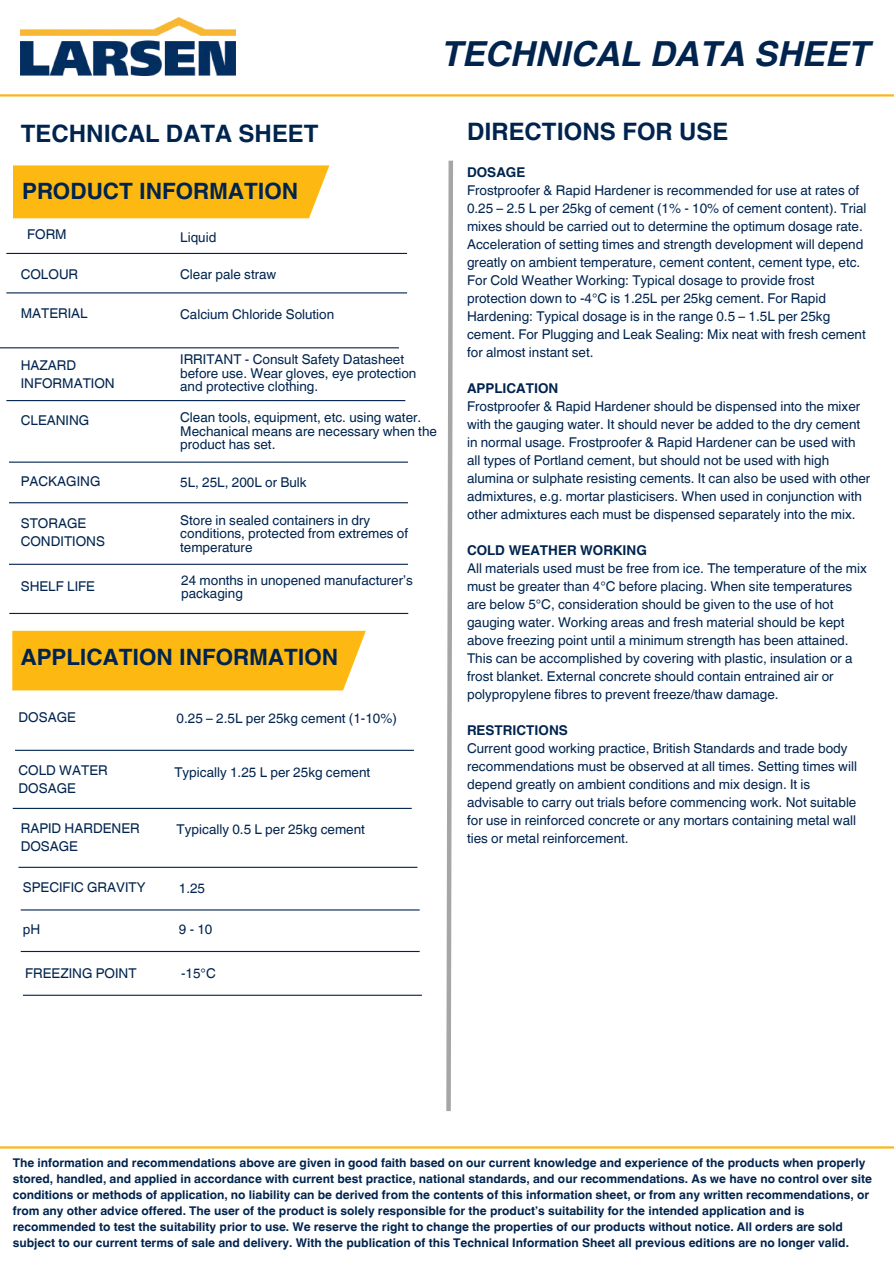
<style>
.page{position:relative;width:894px;height:1264px;background:#fff}
.page>*{position:absolute;margin:0;border:0;box-sizing:border-box;transform-origin:0 0}
.t1{font:italic 700 34.5px "Helvetica World";color:#01244e}
.t2{font:700 24px "Helvetica World";color:#01244e}
.t3{font:700 22.5px "Helvetica World";color:#01244e}
.t4{font:13.5px/18px "Helvetica World";color:#01244e}
.t5{font:700 13.5px "Helvetica World";color:#01244e}
.t6{font:700 12px/16px "Helvetica World";color:#01244e}
</style>
<div class="page">
<hr style="left:0;top:94px;width:893px;height:3px;background:#fcb61a">
<hr style="left:0;top:1146px;width:893px;height:2px;background:#fcb61a">
<hr style="left:0;top:347px;width:399px;height:1px;background:#01244e">
<hr style="left:6px;top:253px;width:401px;height:1px;background:#01244e">
<hr style="left:9px;top:461px;width:399px;height:1px;background:#01244e">
<img style="left:21px;top:17px;width:215px;height:59px">
<svg style="left:446px;top:160px;width:7px;height:951px"></svg>
<div style="left:13px;top:165px;width:316px;height:53px;background:#fdb911"></div>
<hr style="left:9px;top:502px;width:399px;height:1px;background:#01244e">
<hr style="left:9px;top:563px;width:399px;height:2px;background:#01244e">
<hr style="left:9px;top:613px;width:399px;height:1px;background:#01244e">
<hr style="left:6px;top:292px;width:401px;height:1px;background:#01244e">
<hr style="left:6px;top:400px;width:399px;height:1px;background:#01244e">
<div style="left:12px;top:631px;width:354px;height:59px;background:#fdb911"></div>
<hr style="left:15px;top:749px;width:399px;height:2px;background:#01244e">
<hr style="left:13px;top:807px;width:398px;height:2px;background:#01244e">
<hr style="left:18px;top:866px;width:399px;height:1px;background:#01244e">
<hr style="left:21px;top:909px;width:398px;height:1px;background:#01244e">
<hr style="left:21px;top:950px;width:398px;height:2px;background:#01244e">
<hr style="left:23px;top:994px;width:399px;height:1px;background:#01244e">
<h1 class="t1" style="left:442px;top:26px;width:429px">TECHNICAL DATA SHEET</h1>
<h2 class="t2" style="left:21px;top:114px;width:299px">TECHNICAL DATA SHEET</h2>
<h2 class="t2" style="left:467px;top:112px;width:263px">DIRECTIONS FOR USE</h2>
<h3 class="t3" style="left:22px;top:173px;width:277px">PRODUCT INFORMATION</h3>
<p class="t4" style="left:27px;top:226px;width:41px">FORM</p>
<p class="t5" style="left:467px;top:161px;width:60px">DOSAGE</p>
<p class="t4" style="left:467px;top:181px;width:401px">Frostproofer &amp; Rapid Hardener is recommended for use at rates of 0.25 – 2.5 L per 25kg of cement (1% - 10% of cement content). Trial mixes should be carried out to determine the optimum dosage rate.<br>Acceleration of setting times and strength development will depend greatly on ambient temperature, cement content, cement type, etc.<br>For Cold Weather Working: Typical dosage to provide frost protection down to -4°C is 1.25L per 25kg cement. For Rapid Hardening: Typical dosage is in the range 0.5 – 1.5L per 25kg cement. For Plugging and Leak Sealing: Mix neat with fresh cement for almost instant set.</p>
<p class="t5" style="left:467px;top:377px;width:93px">APPLICATION</p>
<p class="t4" style="left:467px;top:397px;width:404px">Frostproofer &amp; Rapid Hardener should be dispensed into the mixer with the gauging water. It should never be added to the dry cement in normal usage. Frostproofer &amp; Rapid Hardener can be used with all types of Portland cement, but should not be used with high alumina or sulphate resisting cements. It can also be used with other admixtures, e.g. mortar plasticisers. When used in conjunction with other admixtures each must be dispensed separately into the mix.</p>
<p class="t5" style="left:467px;top:539px;width:181px">COLD WEATHER WORKING</p>
<p class="t4" style="left:467px;top:559px;width:401px">All materials used must be free from ice. The temperature of the mix must be greater than 4°C before placing. When site temperatures are below 5°C, consideration should be given to the use of hot gauging water. Working areas and fresh material should be kept above freezing point until a minimum strength has been attained.<br>This can be accomplished by covering with plastic, insulation or a frost blanket. External concrete should contain entrained air or polypropylene fibres to prevent freeze/thaw damage.</p>
<p class="t5" style="left:467px;top:719px;width:102px">RESTRICTIONS</p>
<p class="t4" style="left:467px;top:739px;width:391px">Current good working practice, British Standards and trade body recommendations must be observed at all times. Setting times will depend greatly on ambient conditions and mix design. It is advisable to carry out trials before commencing work. Not suitable for use in reinforced concrete or any mortars containing metal wall ties or metal reinforcement.</p>
<p class="t4" style="left:180px;top:228px;width:38px">Liquid</p>
<p class="t4" style="left:21px;top:265px;width:59px">COLOUR</p>
<p class="t4" style="left:180px;top:265px;width:98px">Clear pale straw</p>
<p class="t4" style="left:21px;top:304px;width:69px">MATERIAL</p>
<p class="t4" style="left:180px;top:306px;width:155px">Calcium Chloride Solution</p>
<p class="t4" style="left:180px;top:353px;width:237px;line-height:13.5px">IRRITANT - Consult Safety Datasheet before use. Wear gloves, eye protection and protective clothing.</p>
<p class="t4" style="left:21px;top:356px;width:95px">HAZARD<br>INFORMATION</p>
<p class="t4" style="left:21px;top:411px;width:70px">CLEANING</p>
<p class="t4" style="left:180px;top:411px;width:258px;line-height:13.5px">Clean tools, equipment, etc. using water.<br>Mechanical means are necessary when the product has set.</p>
<p class="t4" style="left:21px;top:472px;width:81px">PACKAGING</p>
<p class="t4" style="left:21px;top:514px;width:86px">STORAGE<br>CONDITIONS</p>
<p class="t4" style="left:180px;top:473px;width:128px">5L, 25L, 200L or Bulk</p>
<p class="t4" style="left:180px;top:513px;width:229px;line-height:13.5px">Store in sealed containers in dry conditions, protected from extremes of temperature</p>
<p class="t4" style="left:21px;top:577px;width:76px">SHELF LIFE</p>
<p class="t4" style="left:181px;top:573px;width:233px;line-height:13.5px">24 months in unopened manufacturer’s packaging</p>
<h3 class="t3" style="left:21px;top:638px;width:319px">APPLICATION INFORMATION</h3>
<p class="t4" style="left:18px;top:708px;width:59px">DOSAGE</p>
<p class="t4" style="left:176px;top:709px;width:222px">0.25 – 2.5L per 25kg cement (1-10%)</p>
<p class="t4" style="left:18px;top:761px;width:91px">COLD WATER<br>DOSAGE</p>
<p class="t4" style="left:174px;top:762px;width:197px">Typically 1.25 L per 25kg cement</p>
<p class="t4" style="left:21px;top:819px;width:121px">RAPID HARDENER<br>DOSAGE</p>
<p class="t4" style="left:176px;top:819px;width:190px">Typically 0.5 L per 25kg cement</p>
<p class="t4" style="left:23px;top:878px;width:124px">SPECIFIC GRAVITY</p>
<p class="t4" style="left:179px;top:879px;width:28px">1.25</p>
<p class="t4" style="left:23px;top:920px;width:19px">pH</p>
<p class="t4" style="left:179px;top:920px;width:35px">9 - 10</p>
<p class="t4" style="left:25px;top:964px;width:113px">FREEZING POINT</p>
<p class="t4" style="left:181px;top:964px;width:36px">-15°C</p>
<p class="t6" style="left:13px;top:1153px;width:860px">The information and recommendations above are given in good faith based on our current knowledge and experience of the products when properly stored, handled, and applied in accordance with current best practice, national standards, and our recommendations. As we have no control over site conditions or methods of application, no liability can be derived from the contents of this information sheet, or from any written recommendations, or from any other advice offered. The user of the product is solely responsible for the product’s suitability for the intended application and is recommended to test the suitability prior to use. We reserve the right to change the properties of our products without notice. All orders are sold subject to our current terms of sale and delivery. With the publication of this Technical Information Sheet all previous editions are no longer valid.</p>
</div>
